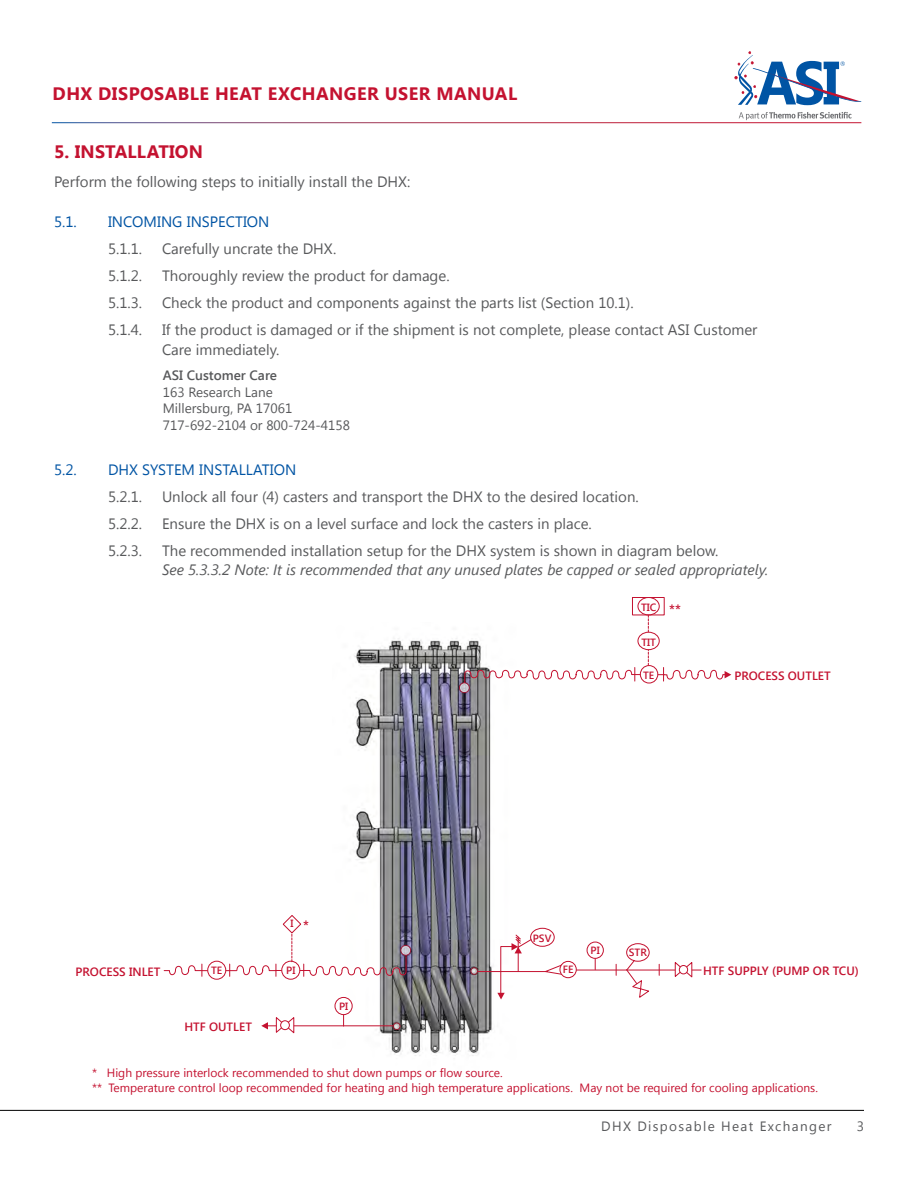
<style>
.page{position:relative;width:918px;height:1188px;background:#fff}
.page>*{position:absolute;margin:0;border:0;box-sizing:border-box;transform-origin:0 0}
.t1{font:700 18px "Segoe UI";letter-spacing:.025em;color:#c41230}
.t2{font:15px/19.5px "Segoe UI";color:#58595b}
.t3{font:italic 15px "Segoe UI";color:#58595b}
.t4{font:15px "Segoe UI";color:#0054a4}
.t5{font:13.5px/16.5px "Segoe UI";color:#58595b}
.t6{font:13.5px "Segoe UI";letter-spacing:.1em;color:#58595b}
.t7{font:600 13.5px "Segoe UI";color:#58595b}
.t8{font:600 13.5px "Segoe UI";color:#c41230}
.t9{font:12px/14.4px "Segoe UI";color:#c41230}
.t10{font:600 12px "Segoe UI";color:#c41230}
.t11{font:600 10.5px "Segoe UI";color:#c41230}
</style>
<div class="page">
<hr style="left:0;top:1110px;width:864px;height:1px;background:#000">
<svg style="left:734px;top:51px;width:127px;height:54px"></svg>
<svg style="left:739px;top:112px;width:113px;height:8px"></svg>
<img style="left:333px;top:638px;width:169px;height:418px">
<div style="left:638px;top:597px;width:22px;height:18px;border:1px solid #c41230;border-radius:50%"></div>
<svg style="left:464px;top:615px;width:267px;height:69px"></svg>
<svg style="left:261px;top:1022px;width:7px;height:7px"></svg>
<div style="left:632px;top:597px;width:33px;height:18px;border:1px solid #c41230"></div>
<hr style="left:478px;top:971px;width:70px;height:1px;background:#c41230">
<hr style="left:576px;top:970px;width:125px;height:1px;background:#c41230">
<hr style="left:265px;top:1025px;width:128px;height:1px;background:#c41230">
<svg style="left:543px;top:963px;width:19px;height:12px"></svg>
<div style="left:560px;top:961px;width:17px;height:17px;border:1px solid #c41230;border-radius:50%"></div>
<div style="left:587px;top:942px;width:17px;height:17px;border:1px solid #c41230;border-radius:50%"></div>
<div style="left:626px;top:943px;width:24px;height:19px;border:1px solid #c41230;border-radius:50%"></div>
<svg style="left:674px;top:962px;width:19px;height:16px"></svg>
<svg style="left:275px;top:1017px;width:20px;height:17px"></svg>
<div style="left:679px;top:966px;width:9px;height:8px;background:#fff;border-radius:50%"></div>
<div style="left:679px;top:965px;width:9px;height:9px;border:1px solid #c41230;border-radius:50%"></div>
<div style="left:281px;top:1021px;width:8px;height:9px;background:#fff;border-radius:50%"></div>
<div style="left:280px;top:1020px;width:10px;height:10px;border:1px solid #c41230;border-radius:50%"></div>
<svg style="left:625px;top:959px;width:25px;height:39px"></svg>
<hr style="left:202px;top:970px;width:35px;height:1px;background:#c41230">
<svg style="left:401px;top:945px;width:10px;height:10px"></svg>
<div style="left:400px;top:945px;width:11px;height:11px;border:1px solid #c41230;border-radius:50%"></div>
<svg style="left:471px;top:968px;width:7px;height:6px"></svg>
<div style="left:470px;top:967px;width:8px;height:8px;border:1px solid #c41230;border-radius:50%"></div>
<div style="left:393px;top:1023px;width:7px;height:7px;border:1px solid #c41230;border-radius:50%"></div>
<div style="left:335px;top:997px;width:17px;height:18px;background:#fff;border-radius:50%"></div>
<div style="left:335px;top:997px;width:18px;height:18px;border:1px solid #c41230;border-radius:50%"></div>
<svg style="left:163px;top:964px;width:40px;height:13px"></svg>
<div style="left:281px;top:961px;width:19px;height:19px;border:1px solid #c41230;border-radius:50%"></div>
<div style="left:208px;top:961px;width:18px;height:18px;background:#fff;border-radius:50%"></div>
<div style="left:207px;top:961px;width:19px;height:19px;border:1px solid #c41230;border-radius:50%"></div>
<svg style="left:236px;top:914px;width:171px;height:63px"></svg>
<svg style="left:459px;top:683px;width:10px;height:10px"></svg>
<div style="left:459px;top:682px;width:11px;height:11px;border:1px solid #c41230;border-radius:50%"></div>
<div style="left:530px;top:928px;width:25px;height:19px;border:1px solid #c41230;border-radius:50%"></div>
<svg style="left:497px;top:934px;width:35px;height:65px"></svg>
<p class="t1" style="left:53px;top:81px;width:455px">DHX DISPOSABLE HEAT EXCHANGER USER MAN UAL</p>
<p class="t1" style="left:54px;top:139px;width:151px">5. INSTALLATION</p>
<p class="t2" style="left:54px;top:171px;width:358px">Perform the following steps to initially install the DHX:</p>
<p class="t4" style="left:54px;top:212px;width:24px">5.1.</p>
<p class="t4" style="left:108px;top:212px;width:15px">Incoming</p>
<p class="t4" style="left:187px;top:212px;width:14px">Inspection</p>
<p class="t2" style="left:108px;top:239px;width:36px">5.1.1.</p>
<p class="t2" style="left:162px;top:239px;width:176px">Carefully uncrate the DHX.</p>
<p class="t2" style="left:108px;top:266px;width:36px">5.1.2.</p>
<p class="t2" style="left:162px;top:266px;width:289px">Thoroughly review the product for damage.</p>
<p class="t2" style="left:108px;top:293px;width:36px">5.1.3.</p>
<p class="t2" style="left:162px;top:293px;width:473px">Check the product and components against the parts list (Section 10.1).</p>
<p class="t2" style="left:108px;top:320px;width:36px">5.1.4.</p>
<p class="t2" style="left:162px;top:320px;width:597px">If the product is damaged or if the shipment is not complete, please contact ASI Customer<br>Care immediately.</p>
<p class="t7" style="left:163px;top:366px;width:116px">ASI Customer Care</p>
<p class="t5" style="left:163px;top:383px;width:189px">163 Research Lane<br>Millersburg, PA 17061<br>717-692-2104 or 800-724-4158</p>
<p class="t4" style="left:54px;top:459px;width:24px">5.2.</p>
<p class="t4" style="left:108px;top:459px;width:60px">DHX System</p>
<p class="t4" style="left:199px;top:459px;width:14px">Installation</p>
<p class="t2" style="left:108px;top:486px;width:36px">5.2.1.</p>
<p class="t2" style="left:162px;top:486px;width:478px">Unlock all four (4) casters and transport the DHX to the desired location.</p>
<p class="t2" style="left:108px;top:513px;width:36px">5.2.2.</p>
<p class="t2" style="left:162px;top:513px;width:431px">Ensure the DHX is on a level surface and lock the casters in place.</p>
<p class="t2" style="left:108px;top:540px;width:36px">5.2.3.</p>
<p class="t2" style="left:162px;top:540px;width:558px">The recommended installation setup for the DHX system is shown in diagram below.</p>
<p class="t3" style="left:162px;top:560px;width:608px">See 5.3.3.2 Note: It is recommended that any unused plates be capped or sealed appropriately.</p>
<p class="t10" style="left:76px;top:963px;width:86px">PROCESS INLET</p>
<p class="t11" style="left:290px;top:916px;width:5px">I</p>
<p class="t8" style="left:303px;top:915px;width:7px">*</p>
<p class="t11" style="left:211px;top:963px;width:13px">TE</p>
<p class="t11" style="left:286px;top:963px;width:11px">PI</p>
<p class="t10" style="left:184px;top:1018px;width:69px">HTF OUTLET</p>
<p class="t11" style="left:339px;top:999px;width:11px">PI</p>
<p class="t11" style="left:641px;top:600px;width:17px">TIC</p>
<p class="t11" style="left:641px;top:634px;width:16px">TIT</p>
<p class="t11" style="left:643px;top:668px;width:13px">TE</p>
<p class="t8" style="left:669px;top:600px;width:13px">**</p>
<p class="t10" style="left:734px;top:667px;width:98px">PROCESS OUTLET</p>
<p class="t11" style="left:533px;top:930px;width:20px">PSV</p>
<p class="t11" style="left:563px;top:962px;width:12px">FE</p>
<p class="t11" style="left:591px;top:943px;width:11px">PI</p>
<p class="t11" style="left:629px;top:945px;width:20px">STR</p>
<p class="t10" style="left:703px;top:962px;width:157px">HTF SUPPLY (PUMP OR TCU)</p>
<p class="t9" style="left:92px;top:1065px;width:727px">* High pressure interlock recommended to shut down pumps or flow source.<br>** Temperature control loop recommended for heating and high temperature applications. May not be required for cooling applications.</p>
<p class="t6" style="left:601px;top:1117px;width:232px">DHX Disposable Heat Exchanger</p>
<p class="t5" style="left:857px;top:1118px;width:9px">3</p>
</div>
